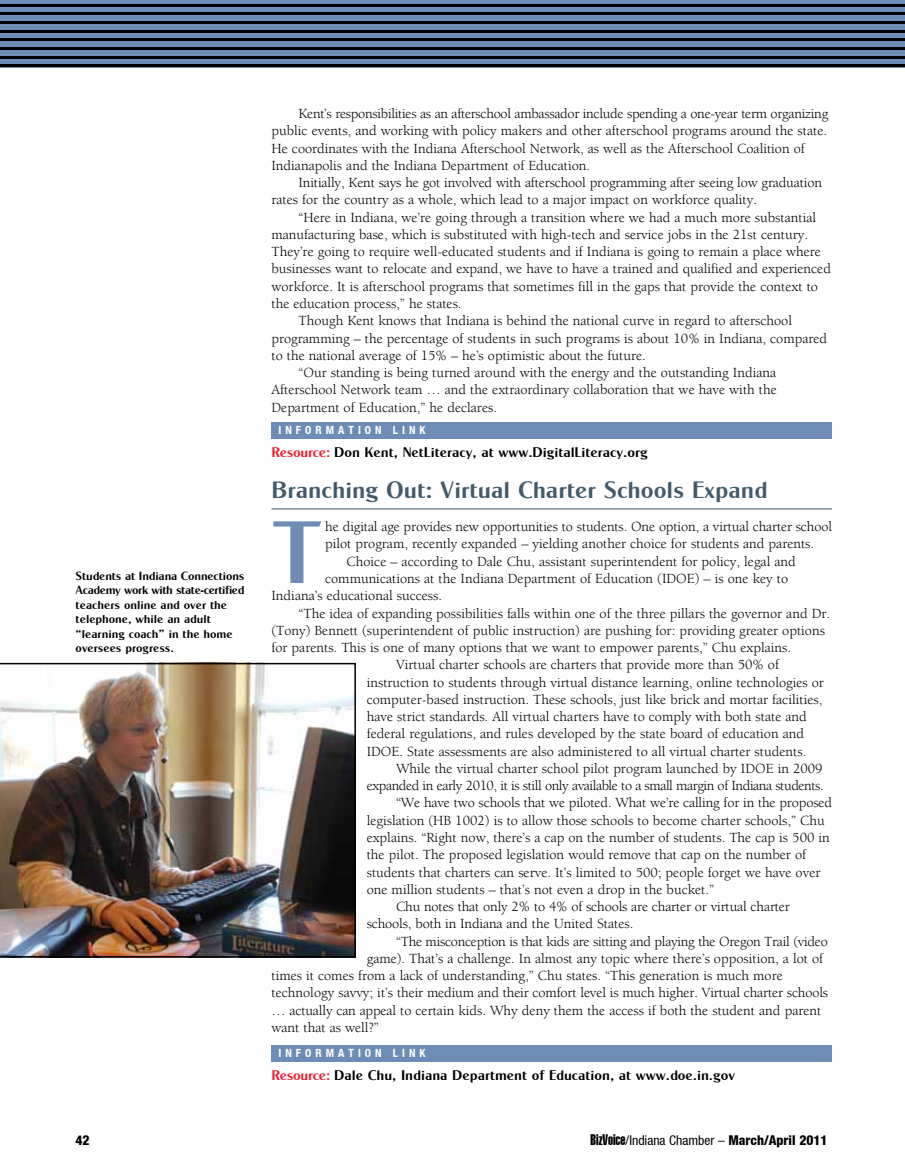
<style>
.page{position:relative;width:905px;height:1175px;background:#fff}
.page>*{position:absolute;margin:0;border:0;box-sizing:border-box;transform-origin:0 0}
.t1{font:89.1px "Cg Globe Gothic Bd";color:#6e8cb6}
.t2{font:24px "Cg Globe Gothic Bd";color:#425a69}
.t3{font:14.25px/17.2px "Berkeley";color:#000}
.t4{font:14.25px "Cg Globe Gothic Bd";color:#000}
.t5{font:14.25px "Berkeley";letter-spacing:-.03em;color:#000}
.t6{font:14.25px "Berkeley";letter-spacing:-.02em;color:#000}
.t7{font:condensed 13.5px "Helvetica Neue";color:#000}
.t8{font:800 condensed 13.5px "Helvetica Neue";color:#000}
.t9{font:12px/14.4px "Cg Globe Gothic Bd";color:#000}
.t10{font:700 condensed 11.25px "Helvetica Neue";letter-spacing:.36em;color:#fff}
.s1{color:#ed1c2e}
.s2{font-family:"Helvetica Extra Compressed";font-stretch:normal;font-size:15px}
.s3{font-weight:800}
</style>
<div class="page">
<hr style="left:271px;top:508px;width:561px;height:1px;background:#425a69">
<div style="left:271px;top:422px;width:561px;height:16px;background:#6e8cb6"></div>
<img style="left:0;top:663px;width:356px;height:294px">
<div style="left:271px;top:1045px;width:561px;height:16px;background:#6e8cb6"></div>
<div style="left:0;top:0;width:904px;height:67px;background:#6e8cb6"></div>
<hr style="left:0;top:4px;width:904px;height:2px;background:#000">
<hr style="left:0;top:12px;width:904px;height:3px;background:#000">
<hr style="left:0;top:21px;width:904px;height:3px;background:#000">
<hr style="left:0;top:30px;width:904px;height:2px;background:#000">
<hr style="left:0;top:38px;width:904px;height:3px;background:#000">
<hr style="left:0;top:47px;width:904px;height:3px;background:#000">
<hr style="left:0;top:56px;width:904px;height:2px;background:#000">
<hr style="left:0;top:64px;width:904px;height:3px;background:#000">
<p class="t3" style="left:271px;top:105px;width:558px;text-indent:27px">Kent’s responsibilities as an afterschool ambassador include spending a one-year term organizing public events, and working with policy makers and other afterschool programs around the state.<br>He coordinates with the Indiana Afterschool Network, as well as the Afterschool Coalition of Indianapolis and the Indiana Department of Education.</p>
<p class="t3" style="left:271px;top:174px;width:552px;text-indent:27px">Initially, Kent says he got involved with afterschool programming after seeing low graduation rates for the country as a whole, which lead to a major impact on workforce quality.</p>
<p class="t3" style="left:298px;top:209px;width:519px">“Here in Indiana, we’re going through a transition where we had a much more substantial</p>
<p class="t3" style="left:271px;top:226px;width:538px">manufacturing base, which is substituted with high-tech and service jobs in the 21st century.</p>
<p class="t3" style="left:271px;top:243px;width:551px">They’re going to require well-educated students and if Indiana is going to remain a place where</p>
<p class="t3" style="left:271px;top:261px;width:561px">businesses want to relocate and expand, we have to have a trained and qualified and experienced</p>
<p class="t3" style="left:271px;top:278px;width:548px">workforce. It is afterschool programs that sometimes fill in the gaps that provide the context to</p>
<p class="t3" style="left:271px;top:295px;width:192px">the education process,” he states.</p>
<p class="t3" style="left:298px;top:312px;width:495px">Though Kent knows that Indiana is behind the national curve in regard to afterschool</p>
<p class="t3" style="left:271px;top:330px;width:557px">programming – the percentage of students in such programs is about 10% in Indiana, compared</p>
<p class="t3" style="left:271px;top:347px;width:376px">to the national average of 15% – he’s optimistic about the future.</p>
<p class="t3" style="left:298px;top:364px;width:479px">“Our standing is being turned around with the energy and the outstanding Indiana</p>
<p class="t3" style="left:271px;top:381px;width:507px">Afterschool Network team … and the extraordinary collaboration that we have with the</p>
<p class="t3" style="left:271px;top:399px;width:227px">Department of Education,” he declares.</p>
<p class="t9" style="left:76px;top:569px;width:170px">Students at Indiana Connections<br>Academy work with state-certified teachers online and over the telephone, while an adult “learning coach” in the home oversees progress.</p>
<p class="t10" style="left:278px;top:423px;width:149px">INFORMATION LINK</p>
<p class="t4" style="left:271px;top:444px;width:378px"><span class="s1">Resource:</span> Don Kent, NetLiteracy, at www.DigitalLiteracy.org</p>
<h2 class="t2" style="left:271px;top:475px;width:497px">Branching Out: Virtual Charter Schools Expand</h2>
<h1 class="t1" style="left:271px;top:498px;width:52px">T</h1>
<p class="t3" style="left:325px;top:518px;width:508px">he digital age provides new opportunities to students. One option, a virtual charter school</p>
<p class="t3" style="left:325px;top:535px;width:490px">pilot program, recently expanded – yielding another choice for students and parents.</p>
<p class="t3" style="left:346px;top:553px;width:451px">Choice – according to Dale Chu, assistant superintendent for policy, legal and</p>
<p class="t3" style="left:325px;top:570px;width:464px">communications at the Indiana Department of Education (IDOE) – is one key to</p>
<p class="t3" style="left:271px;top:587px;width:172px">Indiana’s educational success.</p>
<p class="t3" style="left:298px;top:604px;width:533px">“The idea of expanding possibilities falls within one of the three pillars the governor and Dr.</p>
<p class="t3" style="left:271px;top:622px;width:555px">(Tony) Bennett (superintendent of public instruction) are pushing for: providing greater options</p>
<p class="t3" style="left:271px;top:639px;width:521px">for parents. This is one of many options that we want to empower parents,” Chu explains.</p>
<p class="t3" style="left:396px;top:656px;width:384px">Virtual charter schools are charters that provide more than 50% of</p>
<p class="t3" style="left:367px;top:674px;width:459px">instruction to students through virtual distance learning, online technologies or</p>
<p class="t3" style="left:367px;top:691px;width:457px">computer-based instruction. These schools, just like brick and mortar facilities,</p>
<p class="t3" style="left:367px;top:708px;width:441px">have strict standards. All virtual charters have to comply with both state and</p>
<p class="t3" style="left:367px;top:725px;width:439px">federal regulations, and rules developed by the state board of education and</p>
<p class="t3" style="left:367px;top:743px;width:441px">IDOE. State assessments are also administered to all virtual charter students.</p>
<p class="t3" style="left:396px;top:760px;width:428px">While the virtual charter school pilot program launched by IDOE in 2009</p>
<p class="t5" style="left:367px;top:778px;width:458px">expanded in early 2010, it is still only available to a small margin of Indiana students.</p>
<p class="t3" style="left:396px;top:794px;width:437px">“We have two schools that we piloted. What we’re calling for in the proposed</p>
<p class="t3" style="left:367px;top:812px;width:459px">legislation (HB 1002) is to allow those schools to become charter schools,” Chu</p>
<p class="t3" style="left:367px;top:829px;width:464px">explains. “Right now, there’s a cap on the number of students. The cap is 500 in</p>
<p class="t3" style="left:367px;top:846px;width:441px">the pilot. The proposed legislation would remove that cap on the number of</p>
<p class="t3" style="left:367px;top:863px;width:455px">students that charters can serve. It’s limited to 500; people forget we have over</p>
<p class="t3" style="left:367px;top:881px;width:349px">one million students – that’s not even a drop in the bucket.”</p>
<p class="t3" style="left:396px;top:898px;width:395px">Chu notes that only 2% to 4% of schools are charter or virtual charter</p>
<p class="t3" style="left:367px;top:915px;width:268px">schools, both in Indiana and the United States.</p>
<p class="t6" style="left:396px;top:933px;width:433px">“The misconception is that kids are sitting and playing the Oregon Trail (video</p>
<p class="t3" style="left:367px;top:950px;width:458px">game). That’s a challenge. In almost any topic where there’s opposition, a lot of</p>
<p class="t3" style="left:271px;top:967px;width:513px">times it comes from a lack of understanding,” Chu states. “This generation is much more</p>
<p class="t3" style="left:271px;top:984px;width:558px">technology savvy; it’s their medium and their comfort level is much higher. Virtual charter schools</p>
<p class="t3" style="left:271px;top:1001px;width:551px">… actually can appeal to certain kids. Why deny them the access if both the student and parent</p>
<p class="t3" style="left:271px;top:1019px;width:109px">want that as well?”</p>
<p class="t10" style="left:278px;top:1046px;width:149px">INFORMATION LINK</p>
<p class="t4" style="left:271px;top:1066px;width:465px"><span class="s1">Resource:</span> Dale Chu, Indiana Department of Education, at www.doe.in.gov</p>
<p class="t8" style="left:76px;top:1132px;width:16px">42</p>
<p class="t7" style="left:590px;top:1132px;width:238px"><span class="s2">BizVoice</span>/Indiana Chamber – <span class="s3">March/April 2011</span></p>
</div>
